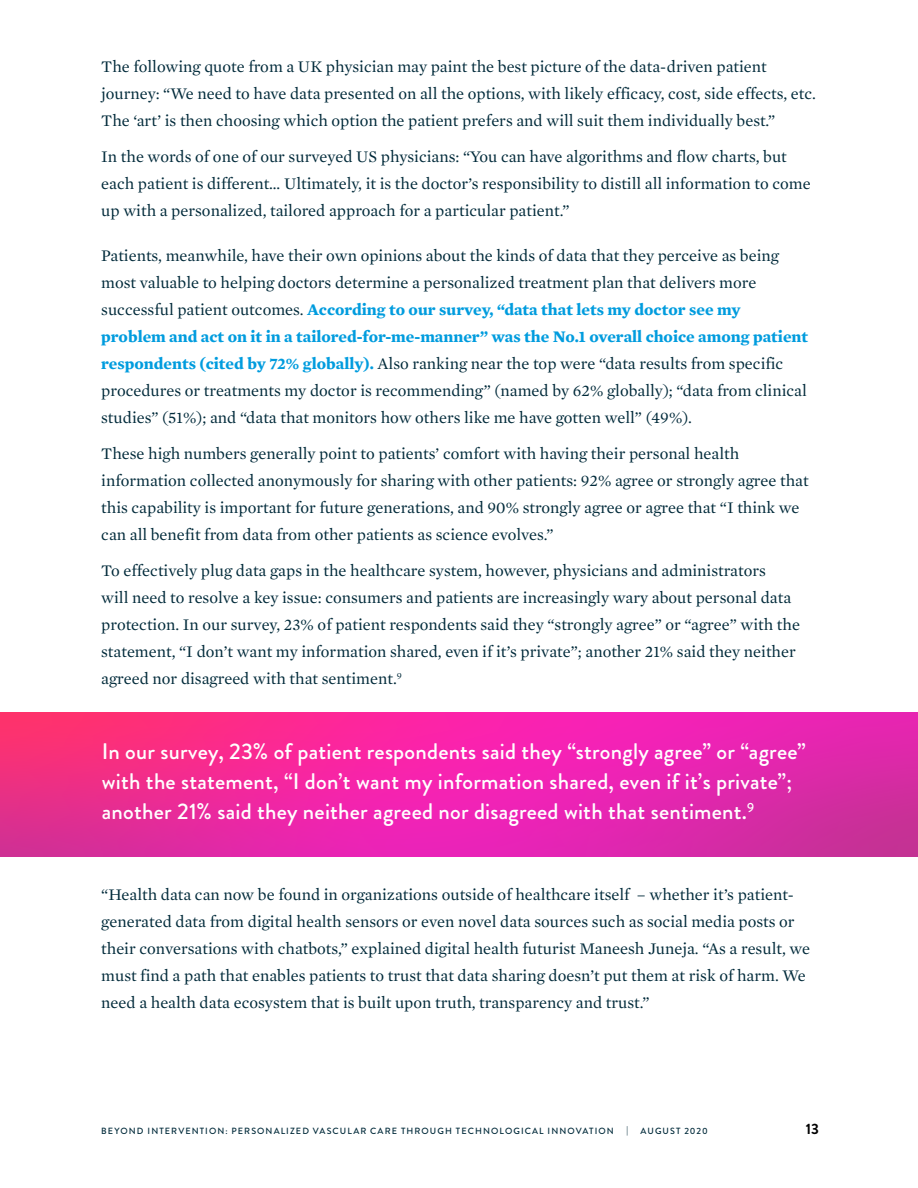
<style>
.page{position:relative;width:918px;height:1188px;background:#fff}
.page>*{position:absolute;margin:0;border:0;box-sizing:border-box;transform-origin:0 0}
.Gradient_Call_Out{font:500 22.5px/30px "Brandon Grotesque";letter-spacing:.01em;color:#fff}
.Body_text{font:16.5px/27px "Mercury Text G1";color:#012a3a}
.t1{font:700 15px "Brandon Grotesque";color:#000}
.t2{font:500 9px "Brandon Grotesque";letter-spacing:.12em;color:#012a3a}
.s1{font-weight:700;color:#009cde}
</style>
<div class="page">
<svg style="left:0;top:712px;width:918px;height:144px;background:#ea27a2"></svg>
<p class="Body_text" style="left:101px;top:52px;width:716px">The following quote from a UK physician may paint the best picture of the data-driven patient journey: “We need to have data presented on all the options, with likely efficacy, cost, side effects, etc.<br>The ‘art’ is then choosing which option the patient prefers and will suit them individually best.”</p>
<p class="Body_text" style="left:101px;top:142px;width:711px">In the words of one of our surveyed US physicians: “You can have algorithms and flow charts, but each patient is different… Ultimately, it is the doctor’s responsibility to distill all information to come up with a personalized, tailored approach for a particular patient.”</p>
<p class="Body_text" style="left:101px;top:241px;width:708px">Patients, meanwhile, have their own opinions about the kinds of data that they perceive as being most valuable to helping doctors determine a personalized treatment plan that delivers more successful patient outcomes. <span class="s1">According to our survey, “data that lets my doctor see my problem and act on it in a tailored-for-me-manner” was the No.1 overall choice among patient respondents (cited by 72% globally).</span> Also ranking near the top were “data results from specific procedures or treatments my doctor is recommending” (named by 62% globally); “data from clinical studies” (51%); and “data that monitors how others like me have gotten well” (49%).</p>
<p class="Body_text" style="left:101px;top:439px;width:709px">These high numbers generally point to patients’ comfort with having their personal health information collected anonymously for sharing with other patients: 92% agree or strongly agree that this capability is important for future generations, and 90% strongly agree or agree that “I think we can all benefit from data from other patients as science evolves.”</p>
<p class="Body_text" style="left:101px;top:556px;width:700px">To effectively plug data gaps in the healthcare system, however, physicians and administrators<br>will need to resolve a key issue: consumers and patients are increasingly wary about personal data protection. In our survey, 23% of patient respondents said they “strongly agree” or “agree” with the statement, “I don’t want my information shared, even if it’s private”; another 21% said they neither agreed nor disagreed with that sentiment.<sup>9</sup></p>
<p class="Gradient_Call_Out" style="left:102px;top:737px;width:706px">In our survey, 23% of patient respondents said they “strongly agree” or “agree” with the statement, “I don’t want my information shared, even if it’s private”; another 21% said they neither agreed nor disagreed with that sentiment.<sup>9</sup></p>
<p class="Body_text" style="left:101px;top:880px;width:710px">“Health data can now be found in organizations outside of healthcare itself – whether it’s patient&shy;generated data from digital health sensors or even novel data sources such as social media posts or their conversations with chatbots,” explained digital health futurist Maneesh Juneja. “As a result, we must find a path that enables patients to trust that data sharing doesn’t put them at risk of harm. We need a health data ecosystem that is built upon truth, transparency and trust.”</p>
<p class="t2" style="left:101px;top:1125px;width:514px">BEYOND INTERVENTION: PERSONALIZED VASCULAR CARE THROUGH TECHNOLOGICAL INNOVATION</p>
<p class="t2" style="left:626px;top:1125px;width:3px">|</p>
<p class="t2" style="left:641px;top:1125px;width:69px">AUGUST 2020</p>
<p class="t1" style="left:806px;top:1118px;width:15px">13</p>
</div>
